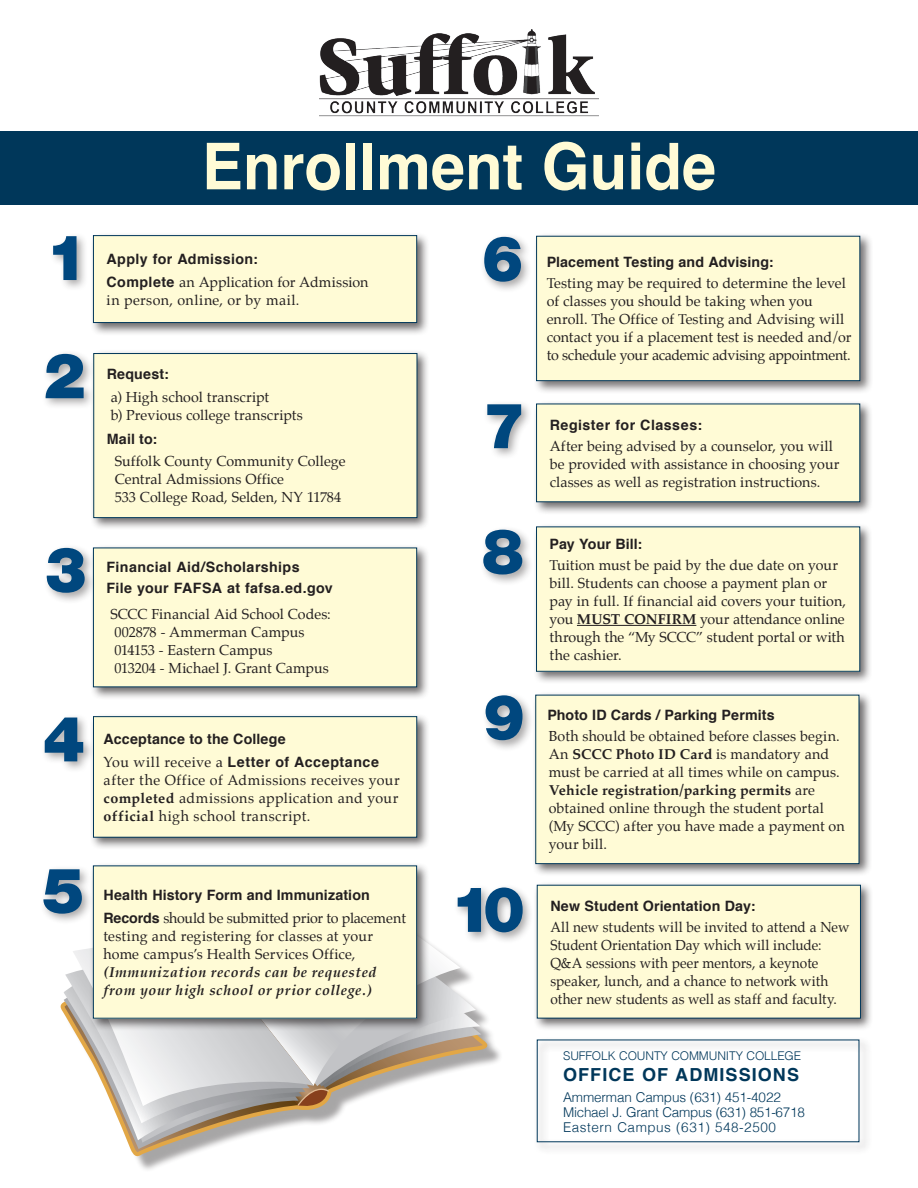
<style>
.page{position:relative;width:918px;height:1188px;background:#fff}
.page>*{position:absolute;margin:0;border:0;box-sizing:border-box;transform-origin:0 0}
.t1{font:700 64.65px "Helvetica";color:#fffbd6;scale:.95 1}
.t2{font:900 63px "Helvetica Neue LT Std";color:#00477e}
.t3{font:700 18px "Helvetica";letter-spacing:.06em;color:#00375a}
.t4{font:14.25px/18px "Palatino";letter-spacing:.005em;color:#231f20}
.t5{font:700 14.25px/22.5px "Helvetica";letter-spacing:.01em;color:#231f20}
.t6{font:14.25px/18px "Palatino";letter-spacing:.005em;color:#231f20;scale:.96 1}
.t7{font:14.25px/18px "Palatino";letter-spacing:.03em;color:#231f20}
.t8{font:italic 700 14.25px/18px "Palatino";letter-spacing:.04em;color:#231f20}
.t9{font:700 14.25px "Helvetica";letter-spacing:.03em;color:#231f20}
.t10{font:700 14.25px "Helvetica";letter-spacing:.035em;color:#231f20}
.t11{font:300 13.5px "Helvetica";letter-spacing:-.01em;color:#00375a}
.t12{font:300 13.5px "Helvetica";letter-spacing:.04em;color:#00375a}
.t13{font:300 12px "Helvetica";letter-spacing:-.01em;color:#00375a}
.s1{font-family:"Helvetica";font-weight:700}
.s2{font-weight:700}
.s3{font-family:"Palatino";font-weight:400}
</style>
<div class="page">
<svg style="left:60px;top:1002px;width:427px;height:155px"></svg>
<svg style="left:461px;top:966px;width:15px;height:120px"></svg>
<svg style="left:329px;top:944px;width:132px;height:142px"></svg>
<svg style="left:64px;top:948px;width:265px;height:201px"></svg>
<div style="left:0;top:132px;width:918px;height:73px;background:#00375a"></div>
<div style="left:41px;top:713px;width:54px;height:60px;background:#231f20;opacity:.4"></div>
<div style="left:90px;top:713px;width:340px;height:137px;background:#231f20;opacity:.66"></div>
<div style="left:93px;top:717px;width:324px;height:120px;background:#fffbd6"></div>
<div style="left:93px;top:716px;width:324px;height:122px;border:1px solid #00375a"></div>
<div style="left:40px;top:865px;width:54px;height:60px;background:#231f20;opacity:.4"></div>
<div style="left:90px;top:862px;width:340px;height:170px;background:#231f20;opacity:.66"></div>
<div style="left:93px;top:866px;width:324px;height:152px;background:#fffbd6"></div>
<div style="left:93px;top:866px;width:324px;height:153px;border:1px solid #00375a"></div>
<div style="left:90px;top:544px;width:340px;height:156px;background:#231f20;opacity:.66"></div>
<div style="left:93px;top:548px;width:324px;height:139px;background:#fffbd6"></div>
<div style="left:43px;top:544px;width:54px;height:61px;background:#231f20;opacity:.4"></div>
<div style="left:49px;top:232px;width:40px;height:60px;background:#231f20;opacity:.4"></div>
<div style="left:90px;top:232px;width:340px;height:104px;background:#231f20;opacity:.66"></div>
<div style="left:93px;top:236px;width:324px;height:87px;background:#fffbd6"></div>
<div style="left:93px;top:235px;width:324px;height:88px;border:1px solid #00375a"></div>
<div style="left:90px;top:350px;width:340px;height:181px;background:#231f20;opacity:.66"></div>
<div style="left:94px;top:354px;width:323px;height:164px;background:#fffbd6"></div>
<div style="left:93px;top:353px;width:324px;height:165px;border:1px solid #00375a"></div>
<div style="left:42px;top:350px;width:53px;height:60px;background:#231f20;opacity:.4"></div>
<div style="left:480px;top:233px;width:53px;height:61px;background:#231f20;opacity:.4"></div>
<div style="left:533px;top:232px;width:340px;height:162px;background:#231f20;opacity:.62"></div>
<div style="left:537px;top:236px;width:323px;height:145px;background:#fffbd6"></div>
<div style="left:536px;top:236px;width:324px;height:145px;border:1px solid #00375a"></div>
<div style="left:482px;top:691px;width:52px;height:61px;background:#231f20;opacity:.4"></div>
<div style="left:532px;top:691px;width:340px;height:186px;background:#231f20;opacity:.66"></div>
<div style="left:536px;top:695px;width:323px;height:169px;background:#fffbd6"></div>
<div style="left:535px;top:695px;width:324px;height:169px;border:1px solid #00375a"></div>
<div style="left:479px;top:525px;width:55px;height:61px;background:#231f20;opacity:.4"></div>
<div style="left:533px;top:523px;width:340px;height:161px;background:#231f20;opacity:.66"></div>
<div style="left:537px;top:527px;width:323px;height:144px;background:#fffbd6"></div>
<hr style="left:577px;top:625px;width:119px;height:1px;background:#231f20">
<div style="left:536px;top:526px;width:324px;height:146px;border:1px solid #00375a"></div>
<div style="left:533px;top:400px;width:340px;height:115px;background:#231f20;opacity:.66"></div>
<div style="left:537px;top:404px;width:323px;height:98px;background:#fffbd6"></div>
<div style="left:483px;top:400px;width:50px;height:60px;background:#231f20;opacity:.4"></div>
<div style="left:533px;top:881px;width:341px;height:150px;background:#231f20;opacity:.66"></div>
<div style="left:537px;top:885px;width:323px;height:133px;background:#fffbd6"></div>
<div style="left:454px;top:883px;width:80px;height:61px;background:#231f20;opacity:.4"></div>
<img style="left:319px;top:29px;width:280px;height:88px">
<p class="t1" style="left:202px;top:114px;width:543px">Enrollment Guide</p>
<p class="t2" style="left:46px;top:220px;width:44px">1</p>
<p class="t5" style="left:107px;top:248px;width:153px">Apply for Admission:</p>
<p class="t4" style="left:107px;top:273px;width:263px"><span class="s1">Complete</span> an Application for Admission</p>
<p class="t7" style="left:107px;top:291px;width:194px">in person, online, or by mail.</p>
<p class="t2" style="left:43px;top:338px;width:44px">2</p>
<p class="t2" style="left:45px;top:532px;width:44px">3</p>
<p class="t2" style="left:43px;top:701px;width:44px">4</p>
<p class="t5" style="left:107px;top:363px;width:63px">Request:</p>
<p class="t4" style="left:111px;top:388px;width:160px">a) High school transcript</p>
<p class="t4" style="left:111px;top:406px;width:194px">b) Previous college transcripts</p>
<p class="t5" style="left:107px;top:428px;width:52px">Mail to:</p>
<p class="t4" style="left:115px;top:452px;width:232px">Suffolk County Community College</p>
<p class="t4" style="left:115px;top:470px;width:171px">Central Admissions Office</p>
<p class="t4" style="left:115px;top:488px;width:228px">533 College Road, Selden, NY 11784</p>
<p class="t9" style="left:107px;top:556px;width:195px">Financial Aid/Scholarships</p>
<p class="t9" style="left:107px;top:577px;width:228px">File your FAFSA at fafsa.ed.gov</p>
<p class="t4" style="left:110px;top:605px;width:222px">SCCC Financial Aid School Codes:</p>
<p class="t4" style="left:114px;top:623px;width:192px">002878 - Ammerman Campus</p>
<p class="t4" style="left:114px;top:641px;width:160px">014153 - Eastern Campus</p>
<p class="t4" style="left:114px;top:659px;width:216px">013204 - Michael J. Grant Campus</p>
<p class="t5" style="left:104px;top:728px;width:184px">Acceptance to the College</p>
<p class="t7" style="left:104px;top:753px;width:298px">You will receive a <span class="s1">Letter of Acceptance </span>after the Office of Admissions receives your <span class="s2">completed</span> admissions application and your <span class="s2">official</span> high school transcript.</p>
<p class="t2" style="left:42px;top:853px;width:44px">5</p>
<p class="t5" style="left:103px;top:884px;width:304px">Health History Form and Immunization<br>Records <span class="s3">should be submitted prior to placement</span></p>
<p class="t4" style="left:103px;top:927px;width:271px">testing and registering for classes at your home campus’s Health Services Office,</p>
<p class="t8" style="left:103px;top:963px;width:275px">(Immunization records can be requested from your high school or prior college.)</p>
<p class="t2" style="left:482px;top:221px;width:44px">6</p>
<p class="t2" style="left:483px;top:388px;width:44px">7</p>
<p class="t5" style="left:547px;top:251px;width:228px">Placement Testing and Advising:</p>
<p class="t4" style="left:547px;top:274px;width:306px">Testing may be required to determine the level of classes you should be taking when you enroll. The Office of Testing and Advising will contact you if a placement test is needed and/or to schedule your academic advising appointment.</p>
<p class="t10" style="left:550px;top:413px;width:154px">Register for Classes:</p>
<p class="t4" style="left:550px;top:437px;width:291px">After being advised by a counselor, you will be provided with assistance in choosing your classes as well as registration instructions.</p>
<p class="t2" style="left:482px;top:514px;width:44px">8</p>
<p class="t5" style="left:550px;top:533px;width:94px">Pay Your Bill:</p>
<p class="t4" style="left:550px;top:556px;width:298px">Tuition must be paid by the due date on your bill. Students can choose a payment plan or pay in full. If financial aid covers your tuition, you <span class="s2">MUST CONFIRM</span> your attendance online through the “My SCCC” student portal or with the cashier.</p>
<p class="t2" style="left:483px;top:680px;width:44px">9</p>
<p class="t2" style="left:450px;top:872px;width:76px">10</p>
<p class="t5" style="left:547px;top:704px;width:229px">Photo ID Cards / Parking Permits</p>
<p class="t4" style="left:549px;top:727px;width:292px">Both should be obtained before classes begin.<br>An <span class="s2">SCCC Photo ID Card</span> is mandatory and must be carried at all times while on campus.</p>
<p class="t4" style="left:549px;top:781px;width:297px"><span class="s2">Vehicle registration/parking permits</span> are obtained online through the student portal (My SCCC) after you have made a payment on your bill.</p>
<p class="t5" style="left:550px;top:894px;width:207px">New Student Orientation Day:</p>
<p class="t6" style="left:550px;top:918px;width:313px">All new students will be invited to attend a New Student Orientation Day which will include:<br>Q&amp;A sessions with peer mentors, a keynote speaker, lunch, and a chance to network with other new students as well as staff and faculty.</p>
<p class="t13" style="left:563px;top:1045px;width:239px">SUFFOLK COUNTY COMMUNITY COLLEGE</p>
<p class="t3" style="left:563px;top:1060px;width:237px">OFFICE OF ADMISSIONS</p>
<p class="t11" style="left:563px;top:1085px;width:219px">Ammerman Campus (631) 451-4022</p>
<p class="t11" style="left:563px;top:1100px;width:243px">Michael J. Grant Campus (631) 851-6718</p>
<p class="t12" style="left:563px;top:1115px;width:214px">Eastern Campus (631) 548-2500</p>
</div>
